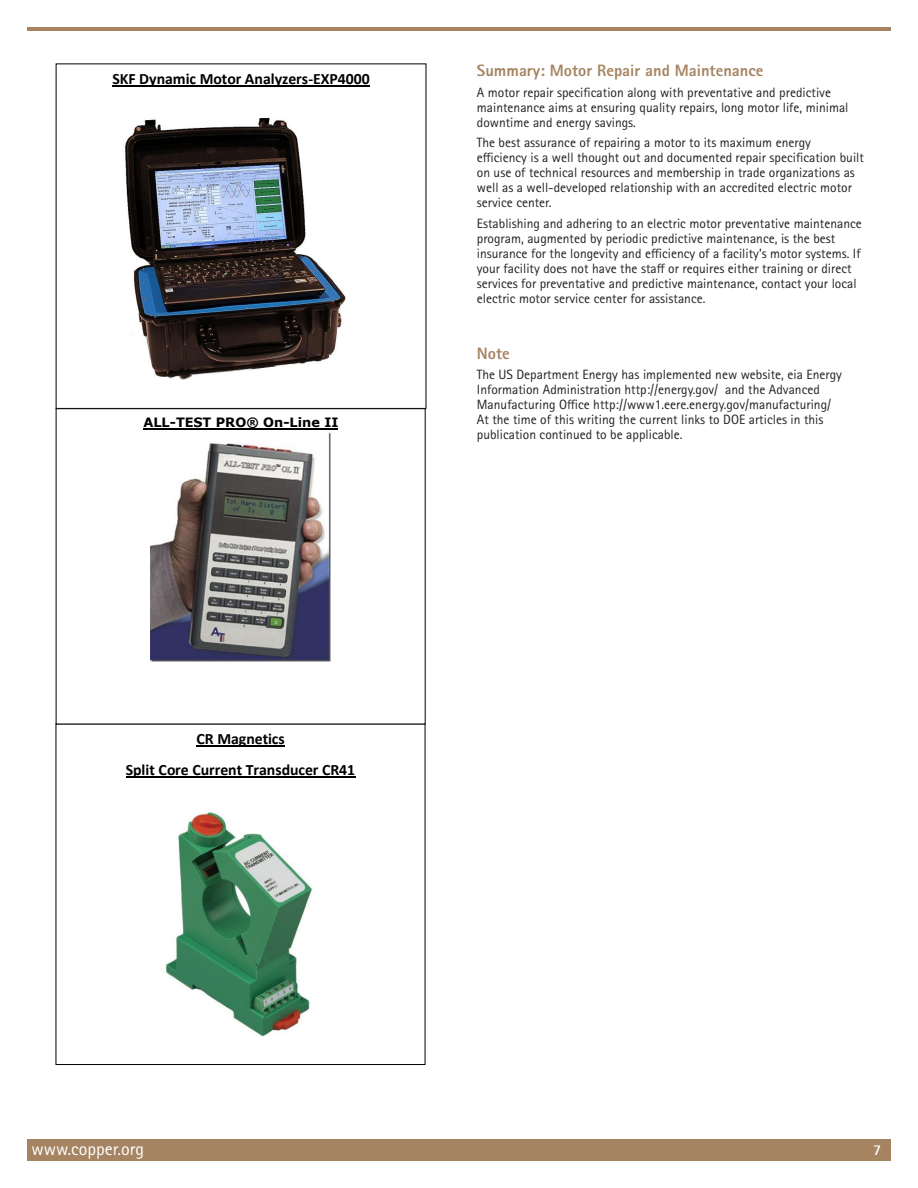
<style>
.page{position:relative;width:918px;height:1188px;background:#fff}
.page>*{position:absolute;margin:0;border:0;box-sizing:border-box;transform-origin:0 0}
.t1{font:18px "Rotis Sans Serif Pro";color:#fff}
.Subhead_-_1{font:800 16.5px "Rotis Sans Serif Pro";color:#a68462}
.t2{font:700 15.75px/30.9px "Calibri";letter-spacing:-.005em;color:#000;text-align:center}
.t3{font:700 15px "Rotis Sans Serif Pro";color:#fff}
.Text_9_14_5{font:13.5px/15px "Rotis Sans Serif Pro";color:#231f20}
.t4{font:700 12.9px "Verdana";color:#000}
</style>
<div class="page">
<div style="left:27px;top:1139px;width:864px;height:22px;background:#a68462"></div>
<hr style="left:27px;top:27px;width:864px;height:3px;background:#a68462">
<hr style="left:196px;top:746px;width:89px;height:1px;background:#000">
<hr style="left:126px;top:777px;width:229px;height:1px;background:#000">
<img style="left:165px;top:812px;width:148px;height:225px">
<hr style="left:143px;top:428px;width:195px;height:1px;background:#000">
<img style="left:150px;top:432px;width:181px;height:230px">
<hr style="left:112px;top:86px;width:258px;height:1px;background:#000">
<img style="left:124px;top:117px;width:222px;height:263px">
<p class="t2" style="left:112px;top:63px;width:259px">SKF Dynamic Motor Analyzers-EXP4000</p>
<p class="t4" style="left:143px;top:414px;width:197px">ALL-TEST PRO® On-Line II</p>
<p class="Subhead_-_1" style="left:477px;top:60px;width:288px">Summary: Motor Repair and Maintenance</p>
<p class="Text_9_14_5" style="left:477px;top:85px;width:373px">A motor repair specification along with preventative and predictive maintenance aims at ensuring quality repairs, long motor life, minimal downtime and energy savings.</p>
<p class="Text_9_14_5" style="left:477px;top:135px;width:389px">The best assurance of repairing a motor to its maximum energy efficiency is a well thought out and documented repair specification built on use of technical resources and membership in trade organizations as well as a well-developed relationship with an accredited electric motor service center.</p>
<p class="Text_9_14_5" style="left:477px;top:216px;width:387px">Establishing and adhering to an electric motor preventative maintenance program, augmented by periodic predictive maintenance, is the best insurance for the longevity and efficiency of a facility’s motor systems. If your facility does not have the staff or requires either training or direct services for preventative and predictive maintenance, contact your local electric motor service center for assistance.</p>
<p class="Subhead_-_1" style="left:477px;top:343px;width:35px">Note</p>
<p class="Text_9_14_5" style="left:477px;top:367px;width:367px">The US Department Energy has implemented new website, eia Energy Information Administration http://energy.gov/ and the Advanced Manufacturing Office http://www1.eere.energy.gov/manufacturing/ At the time of this writing the current links to DOE articles in this publication continued to be applicable.</p>
<p class="t2" style="left:126px;top:723px;width:231px">CR Magnetics<br>Split Core Current Transducer CR41</p>
<p class="t1" style="left:32px;top:1138px;width:114px">www.copper.org</p>
<p class="t3" style="left:873px;top:1140px;width:10px">7</p>
</div>
